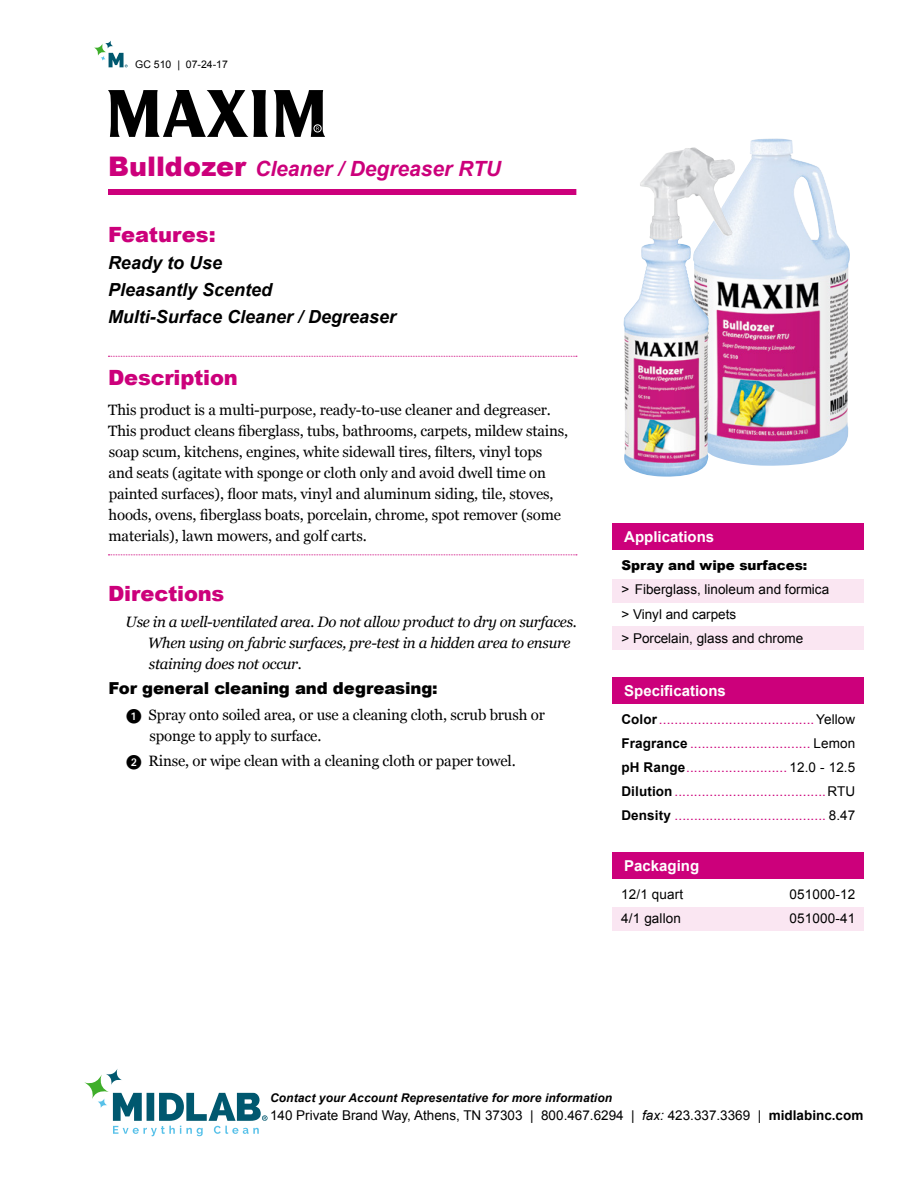
<style>
.page{position:relative;width:918px;height:1188px;background:#fff}
.page>*{position:absolute;margin:0;border:0;box-sizing:border-box;transform-origin:0 0}
.t1{font:900 21px "Arial";letter-spacing:-.01em;color:#cc007b}
.t2{font:italic 700 21px "Arial";color:#cc007b}
.t3{font:italic 700 18px/27px "Arial";color:#000}
.t4{font:900 16.5px "Arial";letter-spacing:-.01em;color:#000}
.t5{font:15px/21px "Georgia";letter-spacing:-.01em;color:#000}
.t6{font:italic 15px/21px "Georgia";letter-spacing:-.02em;color:#000}
.t7{font:700 15px "Arial";color:#fff}
.t8{font:13.5px/24px "Arial";letter-spacing:.01em;color:#cc007b;text-align:justify}
.t9{font:13.5px/24px "Arial";color:#000}
.t10{font:900 13.5px "Arial";color:#000}
.t11{font:italic 700 12px "Arial";letter-spacing:.01em;color:#000}
.t12{font:10.5px "Arial";color:#000}
.s1{font-weight:900;font-style:normal;font-size:27px}
.s2{font-family:"European Pi One"}
.s3{font-weight:700;color:#000}
.s4{color:#000}
.s5{font-style:italic}
.s6{font-weight:700}
</style>
<div class="page">
<svg style="left:113px;top:1093px;width:155px;height:43px"></svg>
<svg style="left:84px;top:1074px;width:25px;height:25px"></svg>
<svg style="left:106px;top:1068px;width:16px;height:17px"></svg>
<svg style="left:97px;top:1098px;width:11px;height:10px"></svg>
<svg style="left:94px;top:43px;width:12px;height:13px"></svg>
<svg style="left:105px;top:40px;width:8px;height:9px"></svg>
<svg style="left:100px;top:53px;width:28px;height:14px"></svg>
<div style="left:612px;top:579px;width:252px;height:24px;background:#fae6f2"></div>
<div style="left:612px;top:626px;width:252px;height:24px;background:#fae6f2"></div>
<div style="left:612px;top:524px;width:252px;height:26px;background:#cc007b"></div>
<div style="left:612px;top:852px;width:252px;height:27px;background:#cc007b"></div>
<div style="left:612px;top:677px;width:252px;height:27px;background:#cc007b"></div>
<svg style="left:108px;top:90px;width:160px;height:47px"></svg>
<svg style="left:274px;top:90px;width:51px;height:47px"></svg>
<div style="left:612px;top:907px;width:252px;height:24px;background:#fae6f2"></div>
<div style="left:108px;top:189px;width:468px;height:6px;background:#cc007b"></div>
<svg style="left:108px;top:356px;width:469px;height:1px"></svg>
<svg style="left:108px;top:554px;width:469px;height:1px"></svg>
<img style="left:709px;top:139px;width:141px;height:327px">
<img style="left:623px;top:147px;width:86px;height:330px">
<p class="t12" style="left:135px;top:57px;width:94px">GC 510 | 07-24-17</p>
<h1 class="t2" style="left:108px;top:154px;width:395px"><span class="s1">Bulldozer</span> Cleaner / Degreaser RTU</h1>
<h1 class="t1" style="left:108px;top:220px;width:109px">Features:</h1>
<p class="t3" style="left:108px;top:250px;width:290px">Ready to Use<br>Pleasantly Scented<br>Multi-Surface Cleaner / Degreaser</p>
<h1 class="t1" style="left:108px;top:362px;width:131px">Description</h1>
<p class="t5" style="left:108px;top:400px;width:462px">This product is a multi-purpose, ready-to-use cleaner and degreaser.<br>This product cleans fiberglass, tubs, bathrooms, carpets, mildew stains, soap scum, kitchens, engines, white sidewall tires, filters, vinyl tops and seats (agitate with sponge or cloth only and avoid dwell time on painted surfaces), floor mats, vinyl and aluminum siding, tile, stoves, hoods, ovens, fiberglass boats, porcelain, chrome, spot remover (some materials), lawn mowers, and golf carts.</p>
<h1 class="t1" style="left:108px;top:579px;width:118px">Directions</h1>
<p class="t6" style="left:148px;top:611px;width:430px;text-indent:-22px">Use in a well-ventilated area. Do not allow product to dry on surfaces.<br>When using on fabric surfaces, pre-test in a hidden area to ensure staining does not occur.</p>
<p class="t4" style="left:109px;top:676px;width:331px">For general cleaning and degreasing:</p>
<p class="t5" style="left:149px;top:704px;width:397px;text-indent:-23px"><span class="s2">1</span> Spray onto soiled area, or use a cleaning cloth, scrub brush or sponge to apply to surface.</p>
<p class="t5" style="left:127px;top:751px;width:391px"><span class="s2">2</span> Rinse, or wipe clean with a cleaning cloth or paper towel.</p>
<p class="t7" style="left:624px;top:527px;width:92px">Applications</p>
<p class="t10" style="left:621px;top:556px;width:188px">Spray and wipe surfaces:</p>
<p class="t9" style="left:621px;top:578px;width:209px">&gt; Fiberglass, linoleum and formica &gt; Vinyl and carpets<br>&gt; Porcelain, glass and chrome</p>
<p class="t7" style="left:624px;top:681px;width:103px">Specifications</p>
<p class="t8" style="left:621px;top:708px;width:236px"><span class="s3">Color</span>........................................<span class="s4">Yellow </span><span class="s3">Fragrance</span> ............................... <span class="s4">Lemon </span><span class="s3">pH Range</span>.......................... <span class="s4">12.0 - 12.5<br></span><span class="s3">Dilution</span>.......................................<span class="s4">RTU </span><span class="s3">Density</span> ....................................... <span class="s4">8.47</span></p>
<p class="t7" style="left:624px;top:856px;width:77px">Packaging</p>
<p class="t9" style="left:621px;top:883px;width:64px">12/1 quart</p>
<p class="t9" style="left:790px;top:883px;width:67px">051000-12</p>
<p class="t9" style="left:621px;top:907px;width:61px">4/1 gallon</p>
<p class="t9" style="left:790px;top:907px;width:67px">051000-41</p>
<p class="t11" style="left:270px;top:1090px;width:344px">Contact your Account Representative for more information</p>
<p class="t9" style="left:270px;top:1103px;width:595px">140 Private Brand Way, Athens, TN 37303 | 800.467.6294 | <span class="s5">fax:</span> 423.337.3369 | <span class="s6">midlabinc.com</span></p>
</div>
